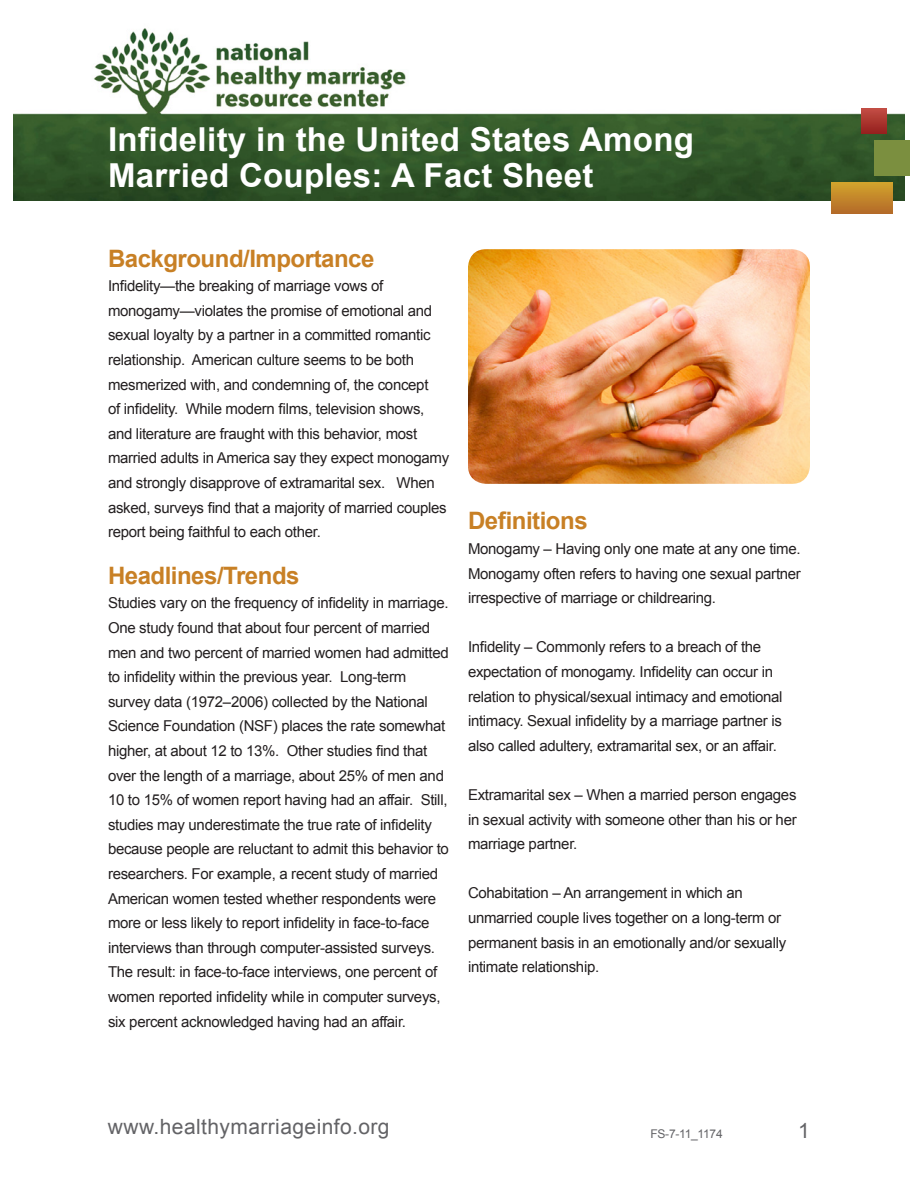
<style>
.page{position:relative;width:918px;height:1188px;background:#fff}
.page>*{position:absolute;margin:0;border:0;box-sizing:border-box;transform-origin:0 0}
.t1{font:700 33px/36px "Arial";letter-spacing:.01em;color:#fff}
.TIP_Body_INDENT{font:700 24px "Arial";letter-spacing:-.02em;color:#c88025}
.t2{font:21px "Arial";letter-spacing:.02em;color:#636366}
.TIP_Body_INDENT-2{font:15px/24.6px "Arial";letter-spacing:-.02em;color:#231f20}
.t3{font:12px "Arial";letter-spacing:-.02em;color:#636366}
</style>
<div class="page">
<img style="left:14px;top:28px;width:890px;height:173px">
<div style="left:831px;top:183px;width:61px;height:30px;background:linear-gradient(to bottom,#d2a32c,#b56d29)"></div>
<div style="left:874px;top:140px;width:35px;height:36px;background:#7b8f3f"></div>
<div style="left:862px;top:109px;width:24px;height:24px;background:linear-gradient(to bottom,#c14c42,#982220)"></div>
<img style="left:468px;top:249px;width:342px;height:235px">
<p class="t1" style="left:108px;top:123px;width:588px">Infidelity in the United States Among<br>Married Couples: A Fact Sheet</p>
<p class="TIP_Body_INDENT" style="left:108px;top:242px;width:268px">Background/Importance</p>
<p class="TIP_Body_INDENT-2" style="left:108px;top:274px;width:343px">Infidelity—the breaking of marriage vows of monogamy—violates the promise of emotional and sexual loyalty by a partner in a committed romantic relationship. American culture seems to be both mesmerized with, and condemning of, the concept<br>of infidelity. While modern films, television shows, and literature are fraught with this behavior, most married adults in America say they expect monogamy and strongly disapprove of extramarital sex. When asked, surveys find that a majority of married couples report being faithful to each other.</p>
<p class="TIP_Body_INDENT" style="left:108px;top:559px;width:193px">Headlines/Trends</p>
<p class="TIP_Body_INDENT-2" style="left:108px;top:591px;width:342px">Studies vary on the frequency of infidelity in marriage.<br>One study found that about four percent of married men and two percent of married women had admitted to infidelity within the previous year. Long-term survey data (1972–2006) collected by the National Science Foundation (NSF) places the rate somewhat higher, at about 12 to 13%. Other studies find that over the length of a marriage, about 25% of men and 10 to 15% of women report having had an affair. Still, studies may underestimate the true rate of infidelity because people are reluctant to admit this behavior to researchers. For example, a recent study of married American women tested whether respondents were more or less likely to report infidelity in face-to-face interviews than through computer-assisted surveys.<br>The result: in face-to-face interviews, one percent of women reported infidelity while in computer surveys, six percent acknowledged having had an affair.</p>
<p class="TIP_Body_INDENT" style="left:468px;top:505px;width:121px">Definitions</p>
<p class="TIP_Body_INDENT-2" style="left:468px;top:537px;width:334px;text-align:justify">Monogamy – Having only one mate at any one time.<br>Monogamy often refers to having one sexual partner irrespective of marriage or childrearing.</p>
<p class="TIP_Body_INDENT-2" style="left:468px;top:635px;width:316px">Infidelity – Commonly refers to a breach of the expectation of monogamy. Infidelity can occur in relation to physical/sexual intimacy and emotional intimacy. Sexual infidelity by a marriage partner is also called adultery, extramarital sex, or an affair.</p>
<p class="TIP_Body_INDENT-2" style="left:468px;top:783px;width:330px;text-align:justify">Extramarital sex – When a married person engages in sexual activity with someone other than his or her marriage partner.</p>
<p class="TIP_Body_INDENT-2" style="left:468px;top:881px;width:320px">Cohabitation – An arrangement in which an unmarried couple lives together on a long-term or permanent basis in an emotionally and/or sexually intimate relationship.</p>
<h3 class="t2" style="left:108px;top:1113px;width:283px">www.healthymarriageinfo.org</h3>
<p class="t3" style="left:650px;top:1126px;width:74px">FS-7-11_1174</p>
<p class="t2" style="left:798px;top:1117px;width:13px">1</p>
</div>
